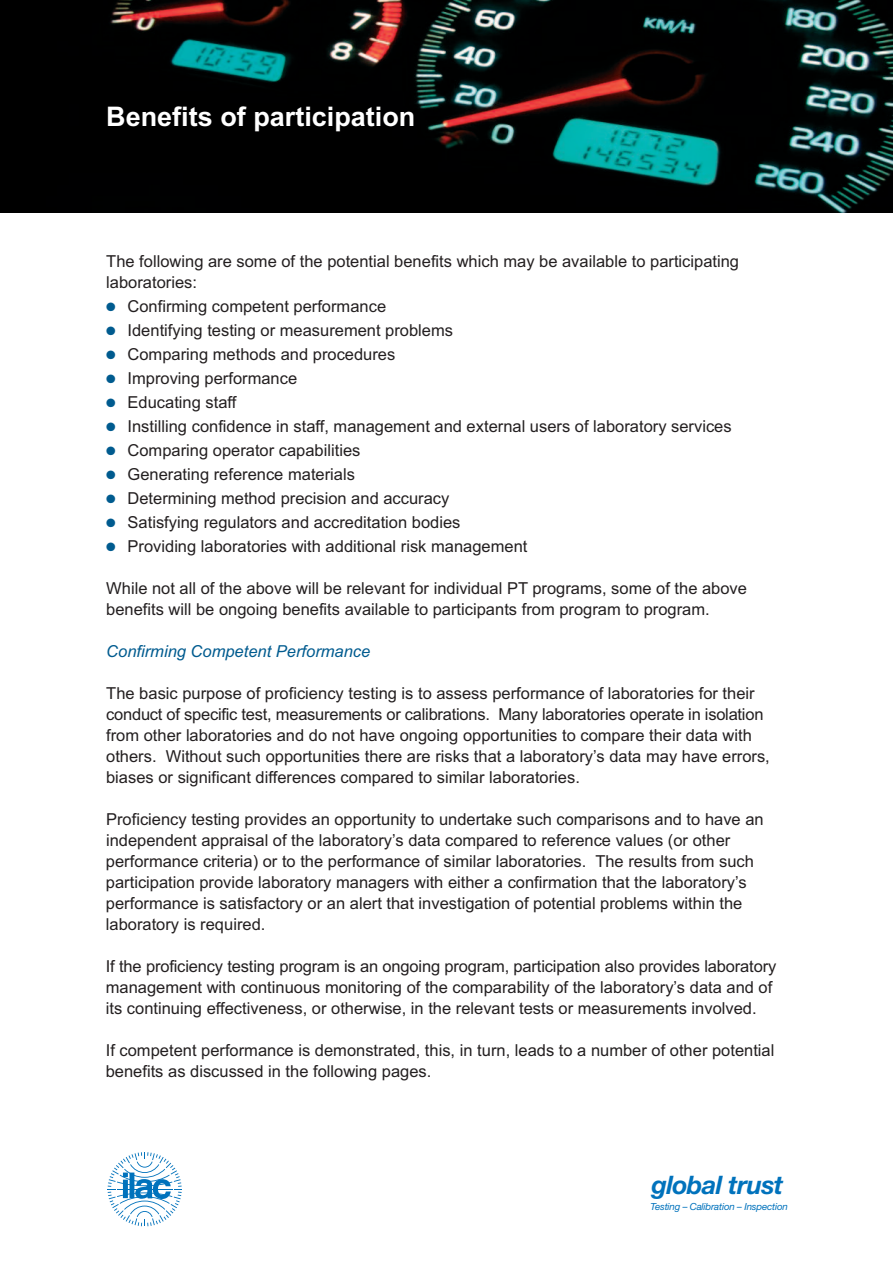
<style>
.page{position:relative;width:893px;height:1263px;background:#fff}
.page>*{position:absolute;margin:0;border:0;box-sizing:border-box;transform-origin:0 0}
.t1{font:700 27px "Arial";color:#fff}
.t2{font:italic 700 25.5px "Helvetica Neue";letter-spacing:-.025em;color:#0072bc}
.t3{font:16.5px/21px "Arial";color:#231f20}
.t4{font:italic 16.5px "Arial";color:#005b8f}
.t5{font:italic 9.75px "Helvetica Neue";letter-spacing:-.02em;color:#0072bc}
.s1{color:#005b8f}
</style>
<div class="page">
<img style="left:0;top:0;width:893px;height:213px">
<svg style="left:108px;top:1152px;width:74px;height:74px"></svg>
<h1 class="t1" style="left:106px;top:101px;width:311px">Benefits of participation</h1>
<p class="t3" style="left:106px;top:251px;width:634px">The following are some of the potential benefits which may be available to participating laboratories:</p>
<p class="t3" style="left:106px;top:296px;width:281px"><span class="s1">●</span> Confirming competent performance</p>
<p class="t3" style="left:106px;top:320px;width:348px"><span class="s1">●</span> Identifying testing or measurement problems</p>
<p class="t3" style="left:106px;top:344px;width:291px"><span class="s1">●</span> Comparing methods and procedures</p>
<p class="t3" style="left:106px;top:368px;width:192px"><span class="s1">●</span> Improving performance</p>
<p class="t3" style="left:106px;top:392px;width:132px"><span class="s1">●</span> Educating staff</p>
<p class="t3" style="left:106px;top:416px;width:627px"><span class="s1">●</span> Instilling confidence in staff, management and external users of laboratory services</p>
<p class="t3" style="left:106px;top:440px;width:256px"><span class="s1">●</span> Comparing operator capabilities</p>
<p class="t3" style="left:106px;top:464px;width:250px"><span class="s1">●</span> Generating reference materials</p>
<p class="t3" style="left:106px;top:488px;width:345px"><span class="s1">●</span> Determining method precision and accuracy</p>
<p class="t3" style="left:106px;top:512px;width:356px"><span class="s1">●</span> Satisfying regulators and accreditation bodies</p>
<p class="t3" style="left:106px;top:536px;width:423px"><span class="s1">●</span> Providing laboratories with additional risk management</p>
<p class="t3" style="left:106px;top:578px;width:642px">While not all of the above will be relevant for individual PT programs, some of the above benefits will be ongoing benefits available to participants from program to program.</p>
<p class="t4" style="left:106px;top:642px;width:266px">Confirming Competent Performance</p>
<p class="t3" style="left:106px;top:683px;width:665px">The basic purpose of proficiency testing is to assess performance of laboratories for their conduct of specific test, measurements or calibrations. Many laboratories operate in isolation from other laboratories and do not have ongoing opportunities to compare their data with others. Without such opportunities there are risks that a laboratory’s data may have errors, biases or significant differences compared to similar laboratories.</p>
<p class="t3" style="left:106px;top:809px;width:659px">Proficiency testing provides an opportunity to undertake such comparisons and to have an independent appraisal of the laboratory’s data compared to reference values (or other performance criteria) or to the performance of similar laboratories. The results from such participation provide laboratory managers with either a confirmation that the laboratory’s performance is satisfactory or an alert that investigation of potential problems within the laboratory is required.</p>
<p class="t3" style="left:106px;top:956px;width:672px">If the proficiency testing program is an ongoing program, participation also provides laboratory management with continuous monitoring of the comparability of the laboratory’s data and of its continuing effectiveness, or otherwise, in the relevant tests or measurements involved.</p>
<p class="t3" style="left:106px;top:1040px;width:670px">If competent performance is demonstrated, this, in turn, leads to a number of other potential benefits as discussed in the following pages.</p>
<h2 class="t2" style="left:651px;top:1175px;width:133px">global trust</h2>
<p class="t5" style="left:651px;top:1203px;width:139px">Testing – Calibration – Inspection</p>
</div>
